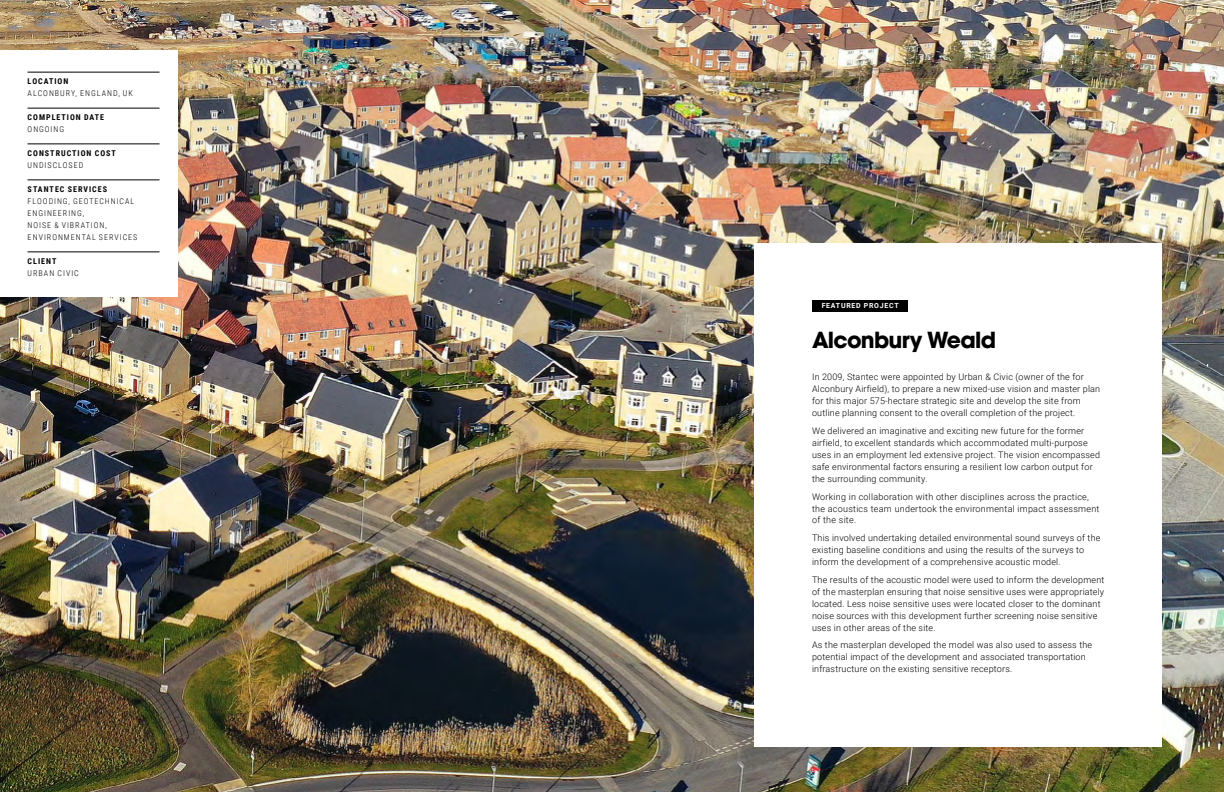
<style>
.page{position:relative;width:1224px;height:792px;background:#fff}
.page>*{position:absolute;margin:0;border:0;box-sizing:border-box;transform-origin:0 0}
.t1{font:700 22px "ITC Avant Garde Pro";letter-spacing:-.035em;color:#000}
.t2{font:300 9px/12px "Roboto";letter-spacing:.02em;color:#000}
.t3{font:300 8px/12px "Roboto Condensed";letter-spacing:.125em;color:#000}
.t4{font:700 8px "Roboto Condensed";letter-spacing:.125em;color:#000}
.t5{font:700 7px "Roboto";letter-spacing:.105em;color:#fff}
</style>
<div class="page">
<img style="left:0;top:0;width:1224px;height:792px">
<div style="left:754px;top:243px;width:408px;height:503px;background:#fff"></div>
<div style="left:0;top:51px;width:178px;height:246px;background:#fff"></div>
<hr style="left:28px;top:72px;width:132px;height:1px;background:#000">
<hr style="left:28px;top:108px;width:132px;height:1px;background:#000">
<hr style="left:28px;top:144px;width:132px;height:1px;background:#000">
<hr style="left:28px;top:180px;width:132px;height:1px;background:#000">
<hr style="left:28px;top:252px;width:132px;height:1px;background:#000">
<div style="left:812px;top:300px;width:96px;height:12px;background:#000"></div>
<p class="t4" style="left:28px;top:76px;width:42px">LOCATION</p>
<p class="t3" style="left:28px;top:87px;width:107px">ALCONBURY, ENGLAND, UK</p>
<p class="t4" style="left:28px;top:112px;width:78px">COMPLETION DATE</p>
<p class="t3" style="left:28px;top:123px;width:38px">ONGOING</p>
<p class="t4" style="left:28px;top:148px;width:90px">CONSTRUCTION COST</p>
<p class="t3" style="left:28px;top:159px;width:57px">UNDISCLOSED</p>
<p class="t4" style="left:28px;top:184px;width:81px">STANTEC SERVICES</p>
<p class="t3" style="left:28px;top:195px;width:111px">FLOODING, GEOTECHNICAL<br>ENGINEERING,<br>NOISE &amp; VIBRATION,<br>ENVIRONMENTAL SERVICES</p>
<p class="t4" style="left:28px;top:256px;width:30px">CLIENT</p>
<p class="t3" style="left:28px;top:267px;width:53px">URBAN CIVIC</p>
<p class="t5" style="left:822px;top:300px;width:78px">FEATURED PROJECT</p>
<h1 class="t1" style="left:812px;top:325px;width:186px">Alconbury Weald</h1>
<p class="t2" style="left:812px;top:371px;width:290px">In 2009, Stantec were appointed by Urban &amp; Civic (owner of the for Alconbury Airfield), to prepare a new mixed-use vision and master plan for this major 575-hectare strategic site and develop the site from outline planning consent to the overall completion of the project.</p>
<p class="t2" style="left:812px;top:424px;width:289px">We delivered an imaginative and exciting new future for the former airfield, to excellent standards which accommodated multi-purpose uses in an employment led extensive project. The vision encompassed safe environmental factors ensuring a resilient low carbon output for the surrounding community.</p>
<p class="t2" style="left:812px;top:490px;width:289px">Working in collaboration with other disciplines across the practice, the acoustics team undertook the environmental impact assessment of the site.</p>
<p class="t2" style="left:812px;top:532px;width:290px">This involved undertaking detailed environmental sound surveys of the existing baseline conditions and using the results of the surveys to inform the development of a comprehensive acoustic model.</p>
<p class="t2" style="left:812px;top:573px;width:294px">The results of the acoustic model were used to inform the development of the masterplan ensuring that noise sensitive uses were appropriately located. Less noise sensitive uses were located closer to the dominant noise sources with this development further screening noise sensitive uses in other areas of the site.</p>
<p class="t2" style="left:812px;top:639px;width:282px">As the masterplan developed the model was also used to assess the potential impact of the development and associated transportation infrastructure on the existing sensitive receptors.</p>
</div>
